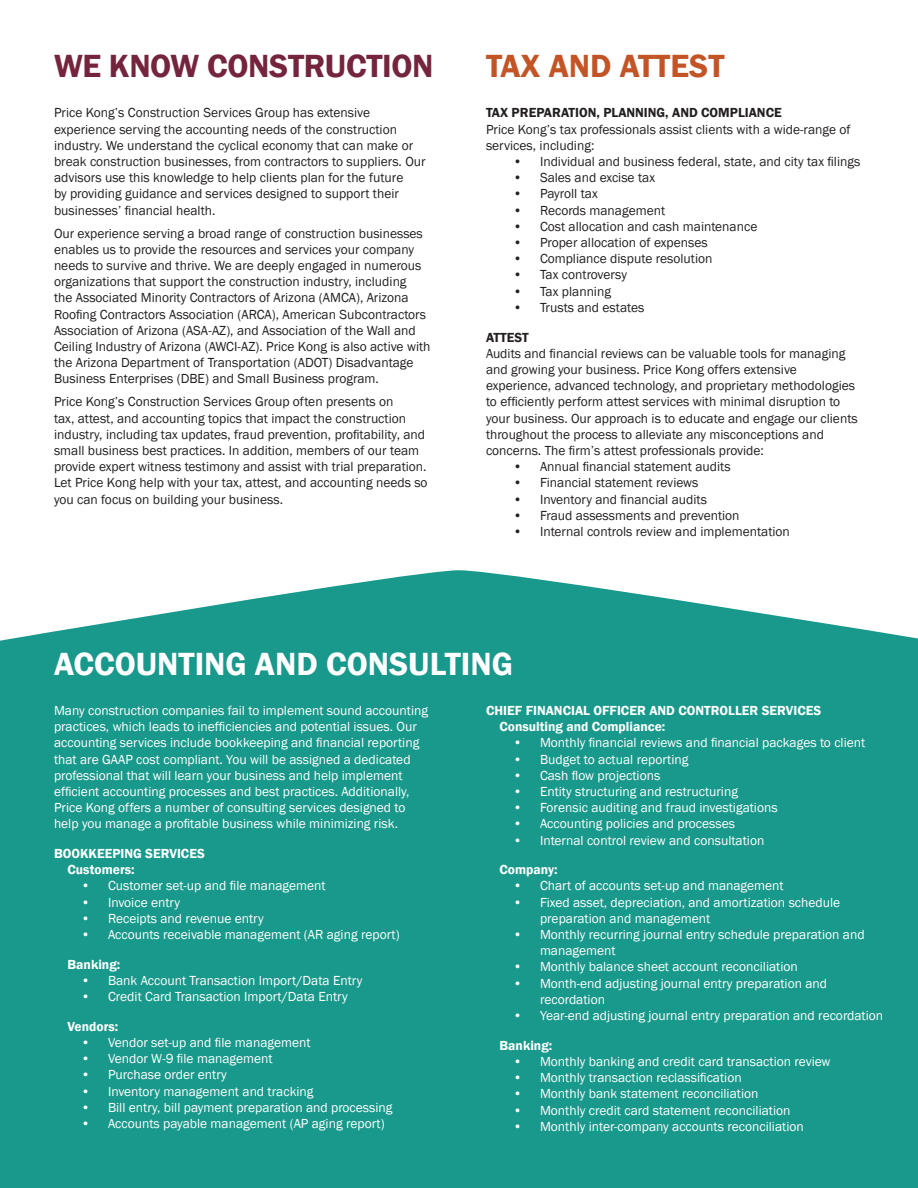
<style>
.page{position:relative;width:918px;height:1188px;background:#fff}
.page>*{position:absolute;margin:0;border:0;box-sizing:border-box;transform-origin:0 0}
.t1{font:600 33px "Franklin Gothic";color:#fff}
.t2{font:600 33px "Franklin Gothic";letter-spacing:-.01em;color:#74253d}
.t3{font:600 33px "Franklin Gothic";color:#c25426}
.t4{font:13.5px/16.2px "Franklin Gothic";color:#231f20}
.t5{font:13.5px/16.2px "Franklin Gothic";color:#fff}
.t6{font:600 13.5px "Franklin Gothic";color:#fff}
.t7{font:600 13.5px "Franklin Gothic";color:#231f20}
</style>
<div class="page">
<div style="left:0;top:570px;width:918px;height:618px;background:#19998b"></div>
<p class="t2" style="left:54px;top:46px;width:381px">WE KNOW CONSTRUCTION</p>
<p class="t4" style="left:54px;top:105px;width:373px">Price Kong’s Construction Services Group has extensive experience serving the accounting needs of the construction industry. We understand the cyclical economy that can make or break construction businesses, from contractors to suppliers. Our advisors use this knowledge to help clients plan for the future<br>by providing guidance and services designed to support their businesses’ financial health.</p>
<p class="t4" style="left:54px;top:225px;width:378px">Our experience serving a broad range of construction businesses enables us to provide the resources and services your company needs to survive and thrive. We are deeply engaged in numerous organizations that support the construction industry, including<br>the Associated Minority Contractors of Arizona (AMCA), Arizona Roofing Contractors Association (ARCA), American Subcontractors Association of Arizona (ASA-AZ), and Association of the Wall and Ceiling Industry of Arizona (AWCI-AZ). Price Kong is also active with the Arizona Department of Transportation (ADOT) Disadvantage Business Enterprises (DBE) and Small Business program.</p>
<p class="t4" style="left:54px;top:394px;width:375px">Price Kong’s Construction Services Group often presents on<br>tax, attest, and accounting topics that impact the construction industry, including tax updates, fraud prevention, profitability, and small business best practices. In addition, members of our team provide expert witness testimony and assist with trial preparation.<br>Let Price Kong help with your tax, attest, and accounting needs so you can focus on building your business.</p>
<p class="t3" style="left:486px;top:46px;width:240px">TAX AND ATTEST</p>
<p class="t7" style="left:486px;top:105px;width:297px">TAX PREPARATION, PLANNING, AND COMPLIANCE</p>
<p class="t4" style="left:486px;top:121px;width:366px">Price Kong’s tax professionals assist clients with a wide-range of services, including:</p>
<p class="t4" style="left:513px;top:154px;width:349px">• Individual and business federal, state, and city tax filings</p>
<p class="t4" style="left:513px;top:170px;width:144px">• Sales and excise tax</p>
<p class="t4" style="left:513px;top:186px;width:86px">• Payroll tax</p>
<p class="t4" style="left:513px;top:202px;width:154px">• Records management</p>
<p class="t4" style="left:513px;top:219px;width:246px">• Cost allocation and cash maintenance</p>
<p class="t4" style="left:513px;top:235px;width:196px">• Proper allocation of expenses</p>
<p class="t4" style="left:513px;top:251px;width:201px">• Compliance dispute resolution</p>
<p class="t4" style="left:513px;top:267px;width:115px">• Tax controversy</p>
<p class="t4" style="left:513px;top:283px;width:100px">• Tax planning</p>
<p class="t4" style="left:513px;top:300px;width:133px">• Trusts and estates</p>
<p class="t7" style="left:486px;top:329px;width:44px">ATTEST</p>
<p class="t4" style="left:486px;top:345px;width:373px">Audits and financial reviews can be valuable tools for managing and growing your business. Price Kong offers extensive experience, advanced technology, and proprietary methodologies to efficiently perform attest services with minimal disruption to your business. Our approach is to educate and engage our clients throughout the process to alleviate any misconceptions and concerns. The firm’s attest professionals provide:</p>
<p class="t4" style="left:513px;top:459px;width:219px">• Annual financial statement audits</p>
<p class="t4" style="left:513px;top:475px;width:187px">• Financial statement reviews</p>
<p class="t4" style="left:513px;top:491px;width:196px">• Inventory and financial audits</p>
<p class="t4" style="left:513px;top:507px;width:228px">• Fraud assessments and prevention</p>
<p class="t4" style="left:513px;top:524px;width:278px">• Internal controls review and implementation</p>
<p class="t1" style="left:54px;top:643px;width:460px">ACCOUNTING AND CONSULTING</p>
<p class="t5" style="left:54px;top:703px;width:376px">Many construction companies fail to implement sound accounting practices, which leads to inefficiencies and potential issues. Our accounting services include bookkeeping and financial reporting that are GAAP cost compliant. You will be assigned a dedicated professional that will learn your business and help implement efficient accounting processes and best practices. Additionally, Price Kong offers a number of consulting services designed to help you manage a profitable business while minimizing risk.</p>
<p class="t6" style="left:54px;top:845px;width:152px">BOOKKEEPING SERVICES</p>
<p class="t6" style="left:68px;top:861px;width:69px">Customers:</p>
<p class="t5" style="left:81px;top:878px;width:246px">• Customer set-up and file management</p>
<p class="t5" style="left:81px;top:894px;width:101px">• Invoice entry</p>
<p class="t5" style="left:81px;top:911px;width:184px">• Receipts and revenue entry</p>
<p class="t5" style="left:81px;top:927px;width:320px">• Accounts receivable management (AR aging report)</p>
<p class="t6" style="left:68px;top:956px;width:54px">Banking:</p>
<p class="t5" style="left:81px;top:973px;width:283px">• Bank Account Transaction Import/Data Entry</p>
<p class="t5" style="left:81px;top:989px;width:268px">• Credit Card Transaction Import/Data Entry</p>
<p class="t6" style="left:68px;top:1018px;width:52px">Vendors:</p>
<p class="t5" style="left:81px;top:1035px;width:231px">• Vendor set-up and file management</p>
<p class="t5" style="left:81px;top:1051px;width:193px">• Vendor W-9 file management</p>
<p class="t5" style="left:81px;top:1067px;width:147px">• Purchase order entry</p>
<p class="t5" style="left:81px;top:1083px;width:234px">• Inventory management and tracking</p>
<p class="t5" style="left:81px;top:1100px;width:313px">• Bill entry, bill payment preparation and processing</p>
<p class="t5" style="left:81px;top:1116px;width:305px">• Accounts payable management (AP aging report)</p>
<p class="t6" style="left:486px;top:702px;width:337px">CHIEF FINANCIAL OFFICER AND CONTROLLER SERVICES</p>
<p class="t6" style="left:500px;top:718px;width:167px">Consulting and Compliance:</p>
<p class="t5" style="left:513px;top:735px;width:354px">• Monthly financial reviews and financial packages to client</p>
<p class="t5" style="left:513px;top:751px;width:177px">• Budget to actual reporting</p>
<p class="t5" style="left:513px;top:767px;width:149px">• Cash flow projections</p>
<p class="t5" style="left:513px;top:784px;width:226px">• Entity structuring and restructuring</p>
<p class="t5" style="left:513px;top:800px;width:266px">• Forensic auditing and fraud investigations</p>
<p class="t5" style="left:513px;top:816px;width:224px">• Accounting policies and processes</p>
<p class="t5" style="left:513px;top:832px;width:253px">• Internal control review and consultation</p>
<p class="t6" style="left:500px;top:861px;width:60px">Company:</p>
<p class="t5" style="left:513px;top:878px;width:272px">• Chart of accounts set-up and management</p>
<p class="t5" style="left:540px;top:894px;width:302px;text-indent:-27px">• Fixed asset, depreciation, and amortization schedule preparation and management</p>
<p class="t5" style="left:540px;top:927px;width:326px;text-indent:-27px">• Monthly recurring journal entry schedule preparation and management</p>
<p class="t5" style="left:513px;top:959px;width:286px">• Monthly balance sheet account reconciliation</p>
<p class="t5" style="left:540px;top:975px;width:289px;text-indent:-27px">• Month-end adjusting journal entry preparation and recordation</p>
<p class="t5" style="left:513px;top:1008px;width:372px">• Year-end adjusting journal entry preparation and recordation</p>
<p class="t6" style="left:500px;top:1037px;width:54px">Banking:</p>
<p class="t5" style="left:513px;top:1054px;width:319px">• Monthly banking and credit card transaction review</p>
<p class="t5" style="left:513px;top:1070px;width:230px">• Monthly transaction reclassification</p>
<p class="t5" style="left:513px;top:1086px;width:247px">• Monthly bank statement reconciliation</p>
<p class="t5" style="left:513px;top:1102px;width:279px">• Monthly credit card statement reconciliation</p>
<p class="t5" style="left:513px;top:1118px;width:292px">• Monthly inter-company accounts reconciliation</p>
</div>
